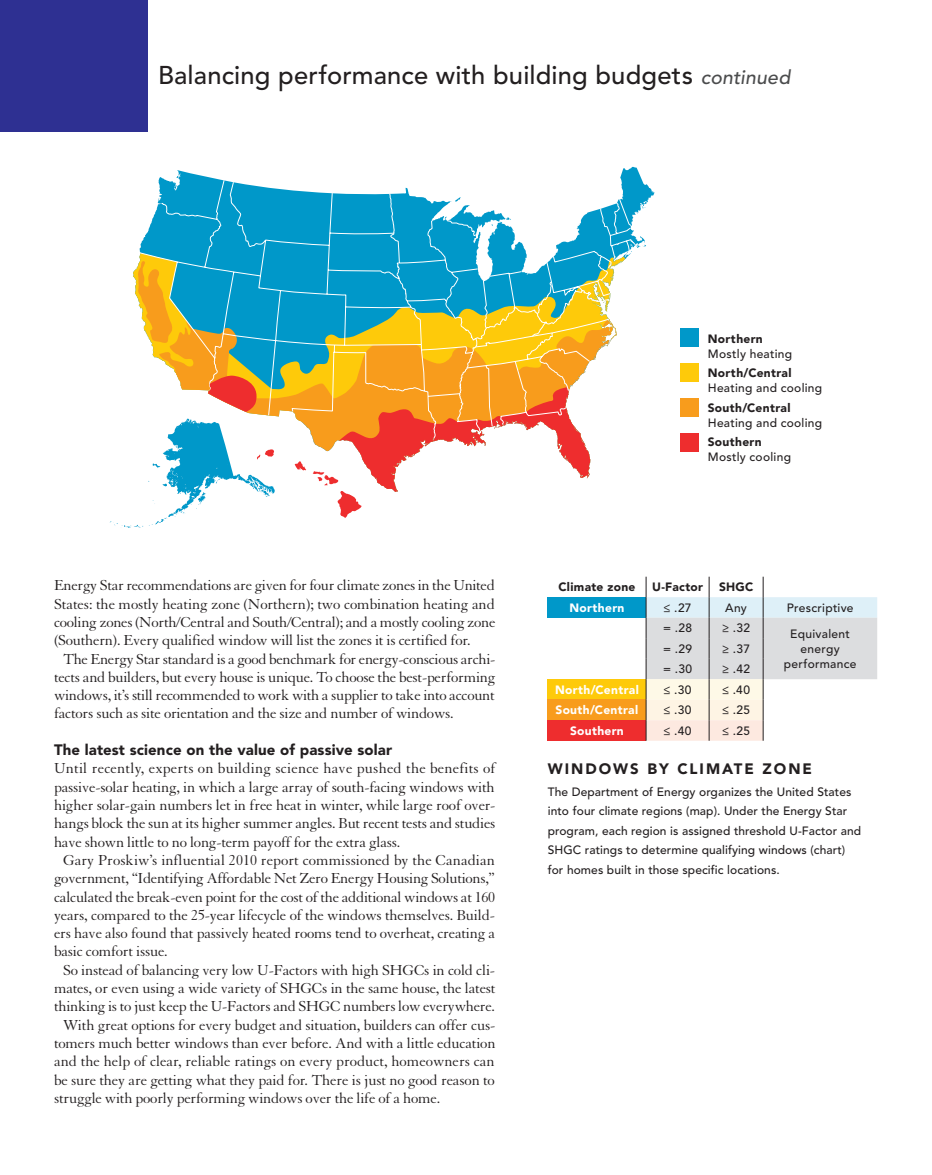
<style>
.page{position:relative;width:932px;height:1175px;background:#fff}
.page>*{position:absolute;margin:0;border:0;box-sizing:border-box;transform-origin:0 0}
.t1{font:500 25.5px "Avenir LT Std";letter-spacing:.005em;color:#231f20}
.t2{font:15.75px "Granjon LT Std";letter-spacing:-.015em;color:#231f20}
.t3{font:15.75px "Granjon LT Std";letter-spacing:.01em;color:#231f20}
.t4{font:900 15px "Avenir LT Std";letter-spacing:.005em;color:#231f20}
.t5{font:900 15px "Avenir LT Std";letter-spacing:.13em;color:#231f20}
.t6{font:500 12px/19.5px "Avenir LT Std";letter-spacing:.005em;color:#231f20}
.t7{font:500 12px/15px "Avenir LT Std";letter-spacing:.025em;color:#231f20;text-align:center}
.t8{font:900 12px "Avenir LT Std";letter-spacing:.025em;color:#231f20}
.t9{font:900 12px "Avenir LT Std";letter-spacing:.035em;color:#fff}
.s1{font-style:italic;font-size:19.5px;color:#4b4c4d}
.s2{font-weight:800}
</style>
<div class="page">
<svg style="left:158px;top:167px;width:496px;height:81px"></svg>
<svg style="left:139px;top:182px;width:22px;height:178px"></svg>
<svg style="left:161px;top:180px;width:474px;height:195px"></svg>
<svg style="left:138px;top:261px;width:35px;height:82px;background:#f7b72c"></svg>
<svg style="left:110px;top:375px;width:480px;height:153px"></svg>
<div style="left:0;top:0;width:147px;height:131px;background:#2e3092"></div>
<div style="left:548px;top:597px;width:98px;height:20px;background:#0098c9"></div>
<div style="left:548px;top:679px;width:98px;height:20px;background:#feca0a"></div>
<div style="left:548px;top:699px;width:98px;height:21px;background:#f89c1c"></div>
<div style="left:548px;top:720px;width:98px;height:20px;background:#ee2d2e"></div>
<svg style="left:645px;top:576px;width:232px;height:164px"></svg>
<div style="left:680px;top:328px;width:18px;height:19px;background:#0098c9"></div>
<div style="left:680px;top:363px;width:18px;height:19px;background:#feca0a"></div>
<div style="left:680px;top:398px;width:18px;height:19px;background:#f89c1c"></div>
<div style="left:680px;top:433px;width:18px;height:19px;background:#ee2d2e"></div>
<h1 class="t1" style="left:158px;top:60px;width:633px">Balancing performance with building budgets <span class="s1">continued</span></h1>
<p class="t2" style="left:54px;top:577px;width:442px">Energy Star recommendations are given for four climate zones in the United</p>
<p class="t2" style="left:54px;top:595px;width:442px">States: the mostly heating zone (Northern); two combination heating and</p>
<p class="t2" style="left:54px;top:613px;width:443px">cooling zones (North/Central and South/Central); and a mostly cooling zone</p>
<p class="t2" style="left:54px;top:632px;width:418px">(Southern). Every qualified window will list the zones it is certified for.</p>
<p class="t2" style="left:63px;top:650px;width:434px">The Energy Star standard is a good benchmark for energy-conscious archi-</p>
<p class="t2" style="left:54px;top:668px;width:443px">tects and builders, but every house is unique. To choose the best-performing</p>
<p class="t2" style="left:54px;top:687px;width:442px">windows, it’s still recommended to work with a supplier to take into account</p>
<p class="t2" style="left:54px;top:705px;width:401px">factors such as site orientation and the size and number of windows.</p>
<p class="t4" style="left:54px;top:740px;width:339px">The latest science on the value of passive solar</p>
<p class="t3" style="left:54px;top:760px;width:443px">Until recently, experts on building science have pushed the benefits of</p>
<p class="t2" style="left:54px;top:778px;width:442px">passive-solar heating, in which a large array of south-facing windows with</p>
<p class="t2" style="left:54px;top:796px;width:442px">higher solar-gain numbers let in free heat in winter, while large roof over-</p>
<p class="t2" style="left:54px;top:815px;width:443px">hangs block the sun at its higher summer angles. But recent tests and studies</p>
<p class="t2" style="left:54px;top:833px;width:348px">have shown little to no long-term payoff for the extra glass.</p>
<p class="t2" style="left:63px;top:851px;width:433px">Gary Proskiw’s influential 2010 report commissioned by the Canadian</p>
<p class="t2" style="left:54px;top:870px;width:442px">government, “Identifying Affordable Net Zero Energy Housing Solutions,”</p>
<p class="t2" style="left:54px;top:888px;width:442px">calculated the break-even point for the cost of the additional windows at 160</p>
<p class="t2" style="left:54px;top:906px;width:442px">years, compared to the 25-year lifecycle of the windows themselves. Build-</p>
<p class="t2" style="left:54px;top:924px;width:442px">ers have also found that passively heated rooms tend to overheat, creating a</p>
<p class="t2" style="left:54px;top:943px;width:115px">basic comfort issue.</p>
<p class="t2" style="left:63px;top:961px;width:433px">So instead of balancing very low U-Factors with high SHGCs in cold cli-</p>
<p class="t2" style="left:54px;top:979px;width:443px">mates, or even using a wide variety of SHGCs in the same house, the latest</p>
<p class="t2" style="left:54px;top:998px;width:442px">thinking is to just keep the U-Factors and SHGC numbers low everywhere.</p>
<p class="t2" style="left:63px;top:1016px;width:434px">With great options for every budget and situation, builders can offer cus-</p>
<p class="t2" style="left:54px;top:1034px;width:443px">tomers much better windows than ever before. And with a little education</p>
<p class="t2" style="left:54px;top:1053px;width:442px">and the help of clear, reliable ratings on every product, homeowners can</p>
<p class="t2" style="left:54px;top:1071px;width:442px">be sure they are getting what they paid for. There is just no good reason to</p>
<p class="t2" style="left:54px;top:1089px;width:388px">struggle with poorly performing windows over the life of a home.</p>
<p class="t8" style="left:707px;top:331px;width:56px">Northern</p>
<p class="t7" style="left:707px;top:346px;width:86px">M ostly heating</p>
<p class="t8" style="left:707px;top:366px;width:85px">North/Central</p>
<p class="t7" style="left:707px;top:381px;width:116px">Heating and cooling</p>
<p class="t8" style="left:707px;top:400px;width:84px">South/Central</p>
<p class="t7" style="left:707px;top:415px;width:116px">Heating and cooling</p>
<p class="t8" style="left:707px;top:435px;width:55px">Southern</p>
<p class="t7" style="left:707px;top:450px;width:85px">Mostly cooling</p>
<p class="t8" style="left:558px;top:580px;width:78px">Climate zone</p>
<p class="t8" style="left:652px;top:580px;width:52px">U-Factor</p>
<p class="t8" style="left:719px;top:580px;width:36px">SHGC</p>
<p class="t9" style="left:569px;top:600px;width:56px">Northern</p>
<p class="t6" style="left:663px;top:598px;width:30px"><span class="s2">≤</span> .27</p>
<p class="t6" style="left:725px;top:598px;width:23px">Any</p>
<p class="t6" style="left:786px;top:598px;width:68px">Prescriptive</p>
<p class="t6" style="left:663px;top:618px;width:30px">= .28</p>
<p class="t6" style="left:722px;top:618px;width:29px"><span class="s2">≥</span> .32</p>
<p class="t7" style="left:783px;top:626px;width:74px">Equivalent energy performance</p>
<p class="t6" style="left:663px;top:639px;width:31px">= .29</p>
<p class="t6" style="left:722px;top:639px;width:29px"><span class="s2">≥</span> .37</p>
<p class="t6" style="left:663px;top:659px;width:31px">= .30</p>
<p class="t6" style="left:722px;top:659px;width:29px"><span class="s2">≥</span> .42</p>
<p class="t9" style="left:555px;top:682px;width:85px">North/Central</p>
<p class="t6" style="left:663px;top:680px;width:30px"><span class="s2">≤</span> .30</p>
<p class="t6" style="left:722px;top:680px;width:29px"><span class="s2">≤</span> .40</p>
<p class="t9" style="left:555px;top:702px;width:84px">South/Central</p>
<p class="t6" style="left:663px;top:700px;width:30px"><span class="s2">≤</span> .30</p>
<p class="t6" style="left:722px;top:700px;width:30px"><span class="s2">≤</span> .25</p>
<p class="t9" style="left:570px;top:723px;width:55px">Southern</p>
<p class="t6" style="left:663px;top:721px;width:29px"><span class="s2">≤</span> .40</p>
<p class="t6" style="left:722px;top:721px;width:30px"><span class="s2">≤</span> .25</p>
<p class="t5" style="left:548px;top:759px;width:266px">Windows by climate Zone</p>
<p class="t6" style="left:547px;top:782px;width:315px">The Department of Energy organizes the United States into four climate regions (map). Under the Energy Star program, each region is assigned threshold U-Factor and SHGC ratings to determine qualifying windows (chart) for homes built in those specific locations.</p>
</div>
